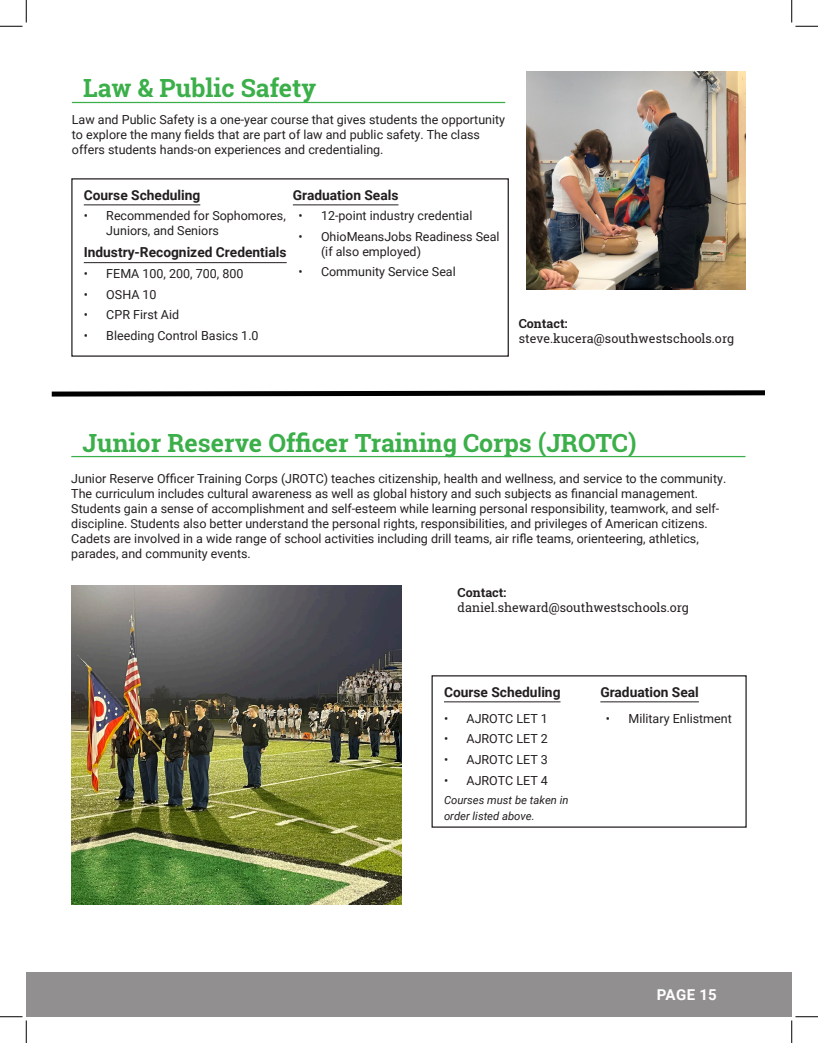
<style>
.page{position:relative;width:818px;height:1043px;background:#fff}
.page>*{position:absolute;margin:0;border:0;box-sizing:border-box;transform-origin:0 0}
.Section_Title{font:700 25px "Roboto Slab";color:#3baf49}
.t1{font:700 15px "Roboto";letter-spacing:.015em;color:#fff}
.column_heading{font:700 13.75px "Roboto";color:#231f20}
.Program_Text{font:12.5px/15px "Roboto";color:#231f20}
.Section_Title-2{font:12.5px "Roboto Slab";color:#231f20}
.email{font:12.5px "Roboto Slab";color:#231f20}
.Section_Title-3{font:700 12.5px "Roboto Slab";color:#231f20}
.Body_Text{font:italic 11.25px/16.5px "Roboto";color:#231f20}
</style>
<div class="page">
<div style="left:26px;top:972px;width:765px;height:44px;background:#918f8f"></div>
<hr style="left:72px;top:102px;width:433px;height:1px;background:#3baf49">
<hr style="left:84px;top:204px;width:116px;height:1px;background:#231f20">
<hr style="left:84px;top:262px;width:203px;height:1px;background:#231f20">
<hr style="left:293px;top:204px;width:105px;height:1px;background:#231f20">
<div style="left:71px;top:178px;width:438px;height:179px;border:1px solid #231f20"></div>
<svg style="left:51px;top:390px;width:714px;height:7px"></svg>
<hr style="left:71px;top:456px;width:674px;height:1px;background:#3baf49">
<hr style="left:444px;top:701px;width:116px;height:1px;background:#231f20">
<hr style="left:600px;top:701px;width:98px;height:1px;background:#231f20">
<div style="left:431px;top:675px;width:315px;height:152px;border:1px solid #231f20"></div>
<img style="left:527px;top:71px;width:218px;height:219px">
<img style="left:71px;top:585px;width:330px;height:319px">
<svg style="left:0;top:0;width:27px;height:27px"></svg>
<svg style="left:0;top:1016px;width:27px;height:26px"></svg>
<svg style="left:791px;top:0;width:27px;height:27px"></svg>
<svg style="left:791px;top:1016px;width:27px;height:26px"></svg>
<p class="Section_Title" style="left:83px;top:71px;width:234px">Law &amp; Public Safety</p>
<p class="Program_Text" style="left:72px;top:111px;width:435px">Law and Public Safety is a one-year course that gives students the opportunity to explore the many fields that are part of law and public safety. The class offers students hands-on experiences and credentialing.</p>
<p class="column_heading" style="left:84px;top:185px;width:118px">Course Scheduling</p>
<p class="Program_Text" style="left:106px;top:208px;width:181px;text-indent:-22px">• Recommended for Sophomores,<br>Juniors, and Seniors</p>
<p class="column_heading" style="left:84px;top:243px;width:204px">Industry-Recognized Credentials</p>
<p class="Program_Text" style="left:84px;top:265px;width:161px">• FEMA 100, 200, 700, 800</p>
<p class="Program_Text" style="left:84px;top:286px;width:74px">• OSHA 10</p>
<p class="Program_Text" style="left:84px;top:307px;width:97px">• CPR First Aid</p>
<p class="Program_Text" style="left:84px;top:327px;width:176px">• Bleeding Control Basics 1.0</p>
<p class="column_heading" style="left:293px;top:185px;width:107px">Graduation Seals</p>
<p class="Program_Text" style="left:298px;top:208px;width:175px">• 12-point industry credential</p>
<p class="Program_Text" style="left:321px;top:228px;width:180px;text-indent:-22px">• OhioMeansJobs Readiness Seal (if also employed)</p>
<p class="Program_Text" style="left:298px;top:264px;width:159px">• Community Service Seal</p>
<p class="Section_Title-3" style="left:519px;top:314px;width:50px">Contact:</p>
<p class="email" style="left:519px;top:329px;width:217px">steve.kucera@southwestschools.org</p>
<p class="Section_Title" style="left:82px;top:425px;width:555px">Junior Reserve Officer Training Corps (JROTC)</p>
<p class="Program_Text" style="left:71px;top:471px;width:656px">Junior Reserve Officer Training Corps (JROTC) teaches citizenship, health and wellness, and service to the community.<br>The curriculum includes cultural awareness as well as global history and such subjects as financial management.<br>Students gain a sense of accomplishment and self-esteem while learning personal responsibility, teamwork, and self&shy;discipline. Students also better understand the personal rights, responsibilities, and privileges of American citizens.<br>Cadets are involved in a wide range of school activities including drill teams, air rifle teams, orienteering, athletics, parades, and community events.</p>
<p class="Section_Title-3" style="left:457px;top:584px;width:50px">Contact:</p>
<p class="Section_Title-2" style="left:457px;top:599px;width:233px">daniel.sheward@southwestschools.org</p>
<p class="column_heading" style="left:444px;top:682px;width:118px">Course Scheduling</p>
<p class="Program_Text" style="left:444px;top:710px;width:105px">• AJROTC LET 1</p>
<p class="Program_Text" style="left:444px;top:731px;width:105px">• AJROTC LET 2</p>
<p class="Program_Text" style="left:444px;top:751px;width:105px">• AJROTC LET 3</p>
<p class="Program_Text" style="left:444px;top:772px;width:105px">• AJROTC LET 4</p>
<p class="Body_Text" style="left:444px;top:791px;width:126px">Courses must be taken in order listed above.</p>
<p class="column_heading" style="left:600px;top:682px;width:100px">Graduation Seal</p>
<p class="Program_Text" style="left:606px;top:710px;width:127px">• Military Enlistment</p>
<p class="t1" style="left:656px;top:983px;width:61px">PAGE 15</p>
</div>
